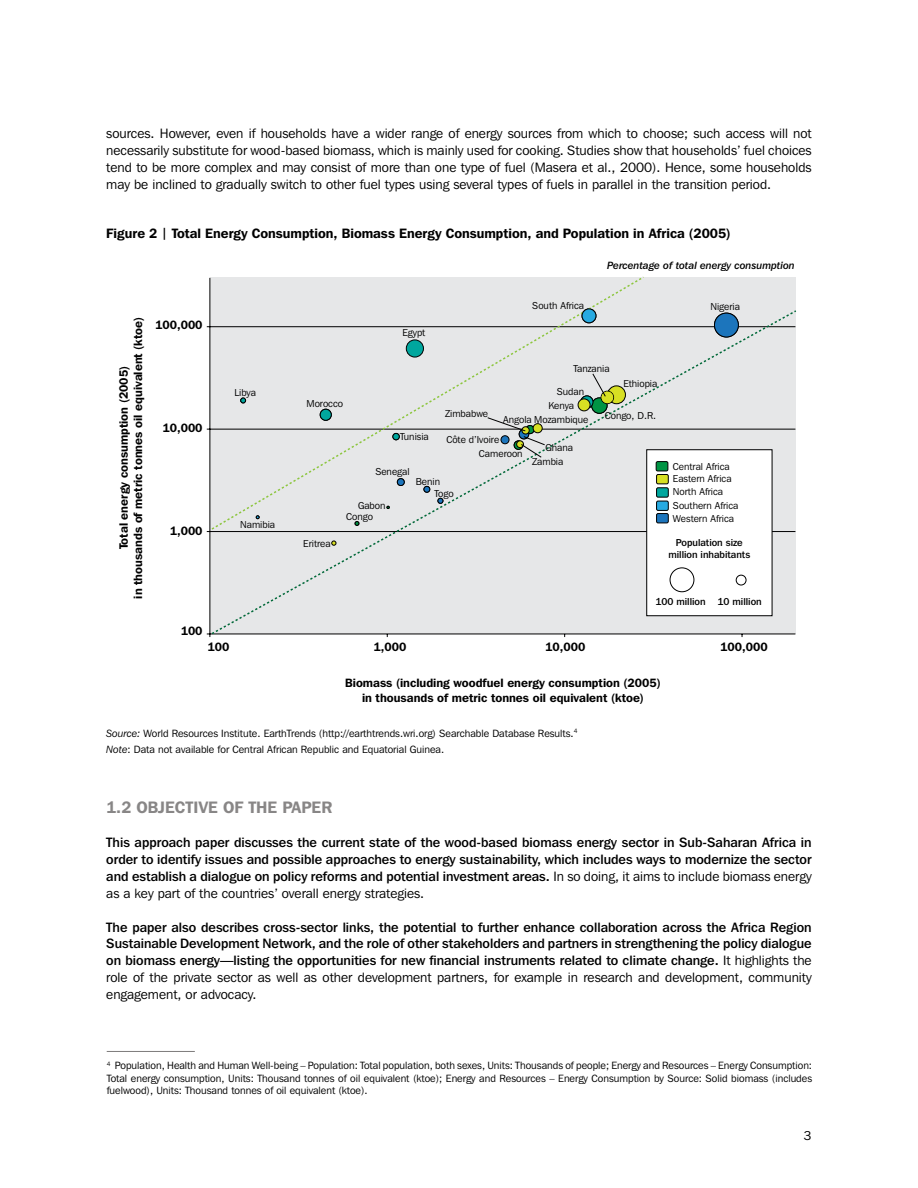
<style>
.page{position:relative;width:918px;height:1188px;background:#fff}
.page>*{position:absolute;margin:0;border:0;box-sizing:border-box;transform-origin:0 0}
.t1{font:600 16.5px "Franklin Gothic IT Cby BT";color:#888686}
.t2{font:500 13.5px/17px "Franklin Gothic IT Cby BT";color:#000;text-align:justify}
.t3{font:13.5px/17px "Franklin Gothic IT Cby BT";color:#000;text-align:justify}
.t4{font:600 13.5px "Franklin Gothic IT Cby BT";color:#000}
.t5{font:12.75px "Franklin Gothic IT Cby BT";color:#000}
.t6{font:600 12px/14.4px "Franklin Gothic IT Cby BT";color:#000;text-align:center}
.t7{font:10.5px/12.6px "Franklin Gothic IT Cby BT";color:#000}
.t8{font:10.5px "Franklin Gothic IT Cby BT Med Ital";color:#000}
.t9{font:10.05px/13.5px "Franklin Gothic IT Cby BT";color:#000}
.t10{font:500 10.05px/12px "Franklin Gothic IT Cby BT";color:#000;text-align:center}
.s1{font-size:12px}
.s2{font-style:italic}
.s3{font-weight:400}
</style>
<div class="page">
<div style="left:210px;top:278px;width:585px;height:356px;background:#e6e7e8"></div>
<svg style="left:210px;top:276px;width:435px;height:33px"></svg>
<svg style="left:210px;top:309px;width:586px;height:327px"></svg>
<div style="left:582px;top:309px;width:14px;height:14px;background:#27aae1;border-radius:50%"></div>
<div style="left:582px;top:309px;width:14px;height:14px;border:1px solid #000;border-radius:50%"></div>
<svg style="left:331px;top:385px;width:295px;height:161px"></svg>
<div style="left:602px;top:392px;width:11px;height:11px;background:#d7df23;border-radius:50%"></div>
<svg style="left:487px;top:373px;width:119px;height:85px"></svg>
<div style="left:501px;top:436px;width:8px;height:8px;background:#1c75bc;border-radius:50%"></div>
<div style="left:501px;top:435px;width:8px;height:9px;border:1px solid #000;border-radius:50%"></div>
<div style="left:657px;top:474px;width:11px;height:10px;background:#d7df23;border-radius:2px"></div>
<div style="left:656px;top:474px;width:13px;height:10px;border:1px solid #000;border-radius:2px"></div>
<div style="left:657px;top:488px;width:11px;height:9px;background:#00a79e;border-radius:2px"></div>
<div style="left:656px;top:487px;width:13px;height:11px;border:1px solid #000;border-radius:2px"></div>
<div style="left:657px;top:501px;width:11px;height:9px;background:#27aae1;border-radius:2px"></div>
<div style="left:656px;top:501px;width:13px;height:10px;border:1px solid #000;border-radius:2px"></div>
<div style="left:657px;top:514px;width:11px;height:9px;background:#1c75bc;border-radius:2px"></div>
<div style="left:656px;top:513px;width:13px;height:10px;border:1px solid #000;border-radius:2px"></div>
<div style="left:656px;top:462px;width:12px;height:9px;background:#009444;border-radius:2px"></div>
<div style="left:656px;top:461px;width:12px;height:10px;border:1px solid #000;border-radius:2px"></div>
<div style="left:670px;top:568px;width:24px;height:24px;background:#fff;border-radius:50%"></div>
<div style="left:670px;top:567px;width:24px;height:25px;border:1px solid #000;border-radius:50%"></div>
<div style="left:736px;top:575px;width:10px;height:10px;background:#fff;border-radius:50%"></div>
<div style="left:736px;top:575px;width:10px;height:10px;border:1px solid #000;border-radius:50%"></div>
<hr style="left:107px;top:1051px;width:88px;height:1px;background:#7d7b7b">
<p class="t3" style="left:106px;top:124px;width:707px">sources. However, even if households have a wider range of energy sources from which to choose; such access will not necessarily substitute for wood-based biomass, which is mainly used for cooking. Studies show that households’ fuel choices tend to be more complex and may consist of more than one type of fuel (Masera et al., 2000). Hence, some households may be inclined to gradually switch to other fuel types using several types of fuels in parallel in the transition period.</p>
<p class="t4" style="left:106px;top:225px;width:626px">Figure 2 <span class="s1">|</span> Total Energy Consumption, Biomass Energy Consumption, and Population in Africa (2005)</p>
<p class="t8" style="left:607px;top:259px;width:189px">Percentage of total energy consumption</p>
<p class="t6" style="left:116px;top:599px;width:283px;rotate:-90deg">Total energy consumption (2005)<br>in thousands of metric tonnes oil equivalent (ktoe)</p>
<p class="t6" style="left:155px;top:317px;width:49px">100,000</p>
<p class="t6" style="left:162px;top:420px;width:42px">10,000</p>
<p class="t6" style="left:170px;top:523px;width:34px">1,000</p>
<p class="t6" style="left:181px;top:623px;width:23px">100</p>
<p class="t9" style="left:235px;top:386px;width:23px">Libya</p>
<p class="t9" style="left:240px;top:518px;width:37px">Namibia</p>
<p class="t9" style="left:306px;top:397px;width:38px">Morocco</p>
<p class="t9" style="left:403px;top:326px;width:24px">Egypt</p>
<p class="t9" style="left:532px;top:299px;width:53px">South Africa</p>
<p class="t9" style="left:710px;top:299px;width:31px">Nigeria</p>
<p class="t9" style="left:445px;top:406px;width:45px">Zimbabwe</p>
<p class="t9" style="left:573px;top:361px;width:38px">Tanzania</p>
<p class="t9" style="left:557px;top:384px;width:29px">Sudan</p>
<p class="t9" style="left:548px;top:399px;width:27px">Kenya</p>
<p class="t9" style="left:503px;top:413px;width:87px">Angola Mozambique</p>
<p class="t9" style="left:623px;top:376px;width:36px">Ethiopia</p>
<p class="t9" style="left:605px;top:409px;width:53px">Congo, D.R.</p>
<p class="t9" style="left:303px;top:537px;width:29px">Eritrea</p>
<p class="t9" style="left:400px;top:429px;width:30px">Tunisia</p>
<p class="t9" style="left:434px;top:476px;width:21px;line-height:11.7px;text-indent:-19px">Benin<br>Togo</p>
<p class="t9" style="left:446px;top:433px;width:54px">Côte d’Ivoire</p>
<p class="t9" style="left:479px;top:446px;width:45px">Cameroon</p>
<p class="t9" style="left:375px;top:465px;width:36px">Senegal</p>
<p class="t9" style="left:358px;top:498px;width:29px">Gabon</p>
<p class="t9" style="left:346px;top:509px;width:28px">Congo</p>
<p class="t9" style="left:532px;top:440px;width:42px;line-height:14px;text-indent:13px">Ghana<br>Zambia</p>
<p class="t9" style="left:673px;top:460px;width:60px;line-height:12.3px">Central Africa<br>Eastern Africa</p>
<p class="t9" style="left:673px;top:485px;width:67px">North Africa<br>Southern Africa<br>Western Africa</p>
<p class="t10" style="left:668px;top:536px;width:83px">Population size million inhabitants</p>
<p class="t10" style="left:655px;top:595px;width:108px">100 million 10 million</p>
<p class="t6" style="left:207px;top:639px;width:23px">100</p>
<p class="t6" style="left:373px;top:639px;width:34px">1,000</p>
<p class="t6" style="left:545px;top:639px;width:42px">10,000</p>
<p class="t6" style="left:720px;top:639px;width:49px">100,000</p>
<p class="t6" style="left:345px;top:676px;width:317px">Biomass (including woodfuel energy consumption (2005) in thousands of metric tonnes oil equivalent (ktoe)</p>
<p class="t7" style="left:106px;top:724px;width:473px;line-height:17px"><span class="s2">Source:</span> World Resources Institute. EarthTrends (http://earthtrends.wri.org) Searchable Database Results.<sup>4<br></sup><span class="s2">Note</span>: Data not available for Central African Republic and Equatorial Guinea.</p>
<p class="t1" style="left:106px;top:797px;width:206px">1.2 OBJECTIVE OF THE PAPER</p>
<p class="t2" style="left:106px;top:833px;width:707px">This approach paper discusses the current state of the wood-based biomass energy sector in Sub-Saharan Africa in order to identify issues and possible approaches to energy sustainability, which includes ways to modernize the sector and establish a dialogue on policy reforms and potential investment areas. <span class="s3">In so doing, it aims to include biomass energy as a key part of the countries’ overall energy strategies.</span></p>
<p class="t2" style="left:106px;top:918px;width:707px">The paper also describes cross-sector links, the potential to further enhance collaboration across the Africa Region Sustainable Development Network, and the role of other stakeholders and partners in strengthening the policy dialogue on biomass energy—listing the opportunities for new financial instruments related to climate change. <span class="s3">It highlights the role of the private sector as well as other development partners, for example in research and development, community engagement, or advocacy.</span></p>
<p class="t7" style="left:107px;top:1059px;width:707px;text-align:justify"><sup>4</sup> Population, Health and Human Well-being – Population: Total population, both sexes, Units: Thousands of people; Energy and Resources – Energy Consumption:<br>Total energy consumption, Units: Thousand tonnes of oil equivalent (ktoe); Energy and Resources – Energy Consumption by Source: Solid biomass (includes fuelwood), Units: Thousand tonnes of oil equivalent (ktoe).</p>
<p class="t5" style="left:804px;top:1128px;width:9px">3</p>
</div>
